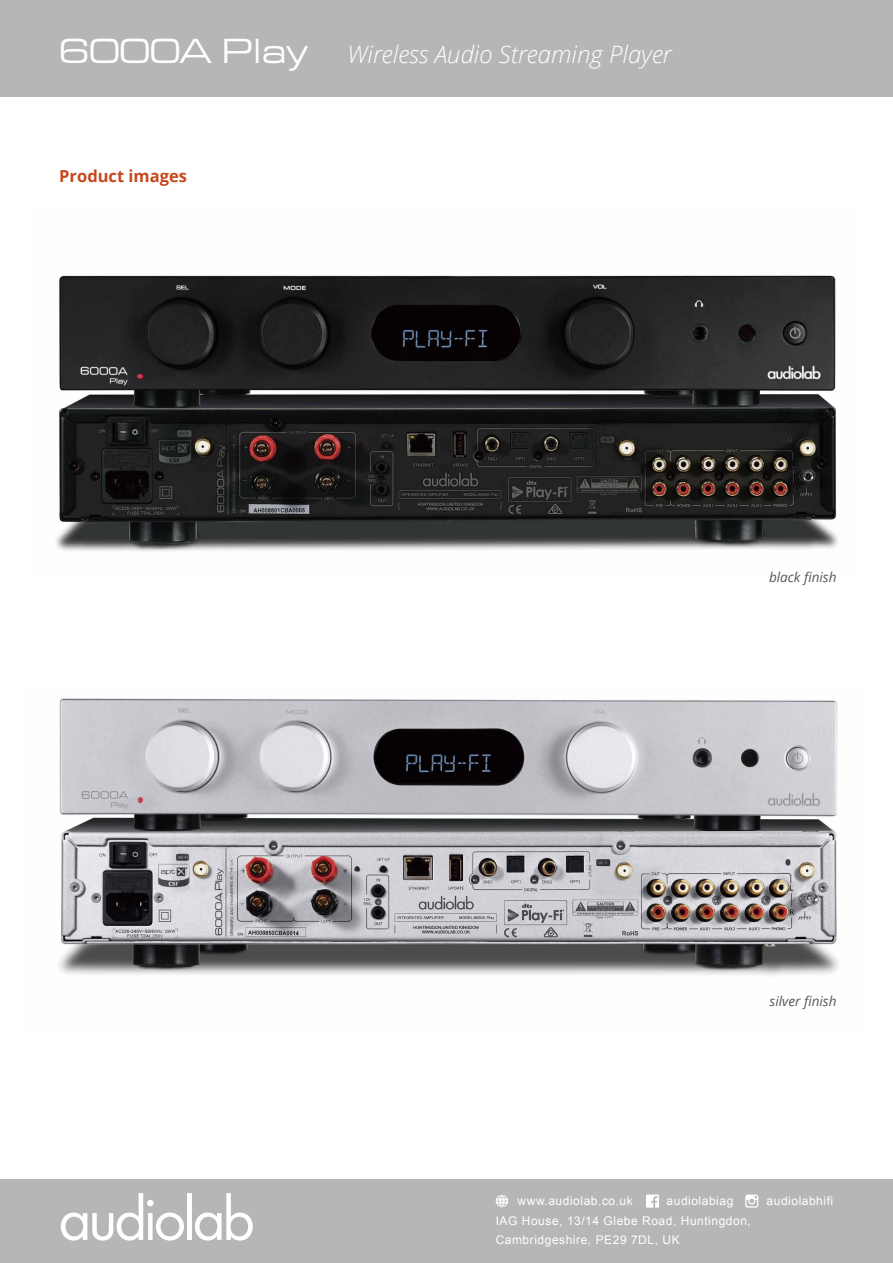
<style>
.page{position:relative;width:893px;height:1263px;background:#fff}
.page>*{position:absolute;margin:0;border:0;box-sizing:border-box;transform-origin:0 0}
.t1{font:italic 300 24px "Open Sans";color:#fff}
.t2{font:700 16.5px "Open Sans";color:#c8471d}
.t3{font:italic 13.5px "Open Sans";color:#595757}
.t4{font:12px/18.8px "Arial";letter-spacing:.045em;color:#fff}
.s1{font-family:"Eurostile Extended Roman DTC";font-weight:400;font-style:normal;font-size:36px}
</style>
<div class="page">
<img style="left:59px;top:698px;width:780px;height:278px">
<img style="left:55px;top:275px;width:783px;height:276px">
<div style="left:0;top:0;width:893px;height:96px;background:#b5b6b6"></div>
<div style="left:0;top:1179px;width:893px;height:84px;background:#b5b6b6"></div>
<svg style="left:61px;top:1193px;width:123px;height:47px"></svg>
<div style="left:187px;top:1193px;width:5px;height:47px;background:#fff"></div>
<svg style="left:195px;top:1193px;width:58px;height:47px"></svg>
<svg style="left:745px;top:1194px;width:13px;height:13px"></svg>
<svg style="left:496px;top:1195px;width:12px;height:12px"></svg>
<svg style="left:646px;top:1194px;width:13px;height:14px"></svg>
<h1 class="t1" style="left:59px;top:38px;width:614px"><span class="s1">6000A Play</span> Wireless Audio Streaming Player</h1>
<h2 class="t2" style="left:59px;top:164px;width:129px">Product images</h2>
<p class="t3" style="left:769px;top:568px;width:69px">black finish</p>
<p class="t3" style="left:770px;top:992px;width:68px">silver finish</p>
<p class="t4" style="left:518px;top:1191px;width:117px">www.audiolab.co.uk</p>
<p class="t4" style="left:667px;top:1191px;width:68px">audiolabiag</p>
<p class="t4" style="left:767px;top:1191px;width:68px">audiolabhifi</p>
<p class="t4" style="left:496px;top:1212px;width:257px">IAG House, 13/14 Glebe Road, Huntingdon,<br>Cambridgeshire, PE29 7DL, UK</p>
</div>
